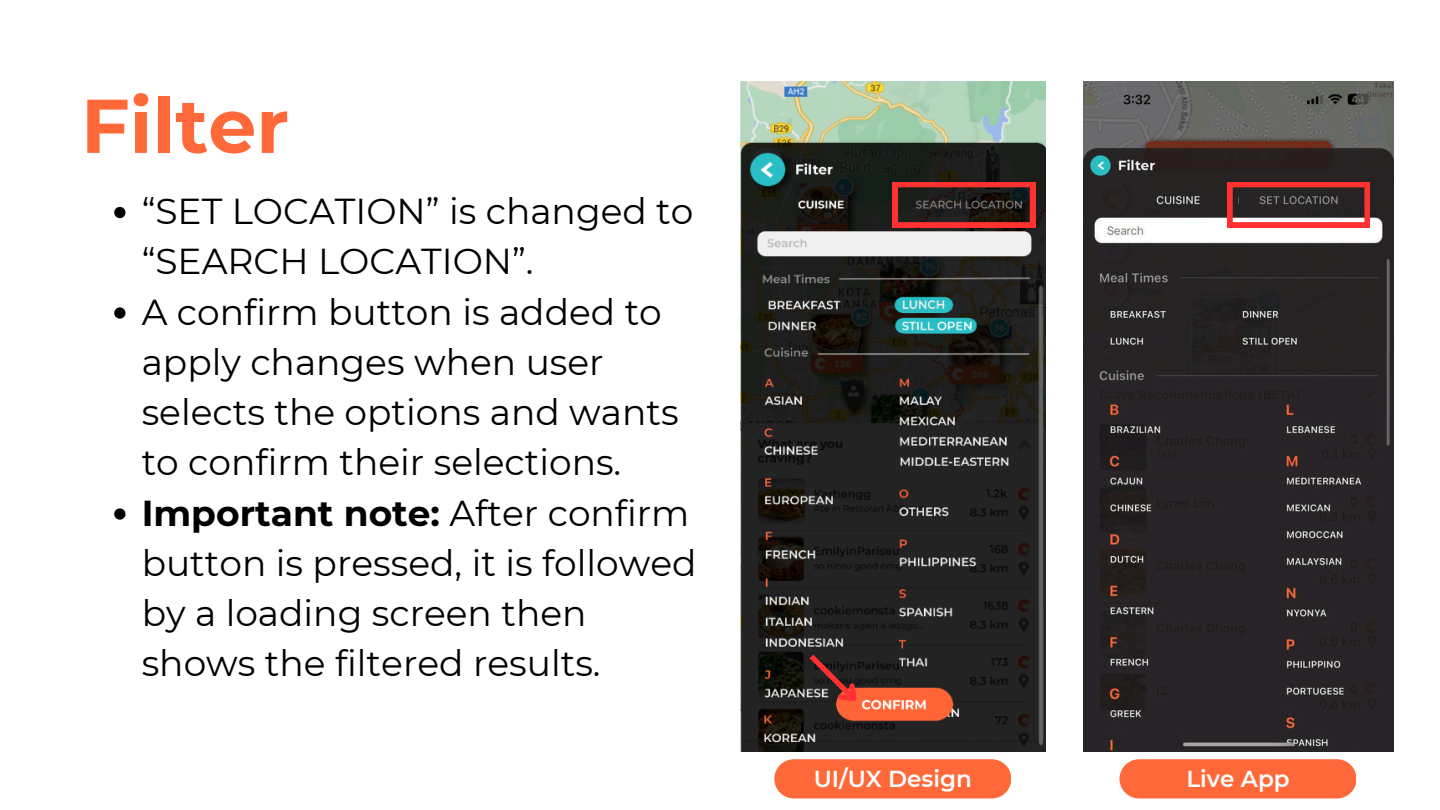
<style>
.page{position:relative;width:1440px;height:810px;background:#fff}
.page>*{position:absolute;margin:0;border:0;box-sizing:border-box;transform-origin:0 0}
.t1{font:700 76px "Montserrat";color:#ff6839}
.t2{font:36px/50.2px "Montserrat";color:#000}
.t3{font:600 23px "Montserrat";color:#fff}
.s1{font-weight:700}
</style>
<div class="page">
<div style="left:1120px;top:759px;width:236px;height:39px;background:#ff6839;border-radius:20px"></div>
<div style="left:774px;top:759px;width:237px;height:39px;background:#ff6839;border-radius:20px"></div>
<img style="left:1083px;top:81px;width:310px;height:671px">
<img style="left:740px;top:81px;width:306px;height:670px">
<svg style="left:893px;top:182px;width:142px;height:45px;background:#5f2422"></svg>
<svg style="left:114px;top:207px;width:11px;height:11px"></svg>
<svg style="left:114px;top:307px;width:11px;height:12px"></svg>
<svg style="left:114px;top:508px;width:11px;height:12px"></svg>
<svg style="left:1227px;top:182px;width:143px;height:45px;background:#7b3e3e"></svg>
<svg style="left:804px;top:649px;width:67px;height:67px;background:#5e322b"></svg>
<p class="t1" style="left:81px;top:79px;width:210px">Filter</p>
<p class="t2" style="left:142px;top:186px;width:553px">“SET LOCATION” is changed to “SEARCH LOCATION”.</p>
<p class="t2" style="left:142px;top:287px;width:539px">A confirm button is added to apply changes when user selects the options and wants to confirm their selections.</p>
<p class="t2" style="left:142px;top:488px;width:556px"><span class="s1">Important note:</span> After confirm button is pressed, it is followed by a loading screen then shows the filtered results.</p>
<p class="t3" style="left:814px;top:764px;width:160px">UI/UX Design</p>
<h1 class="t3" style="left:1186px;top:764px;width:105px">Live App</h1>
</div>
